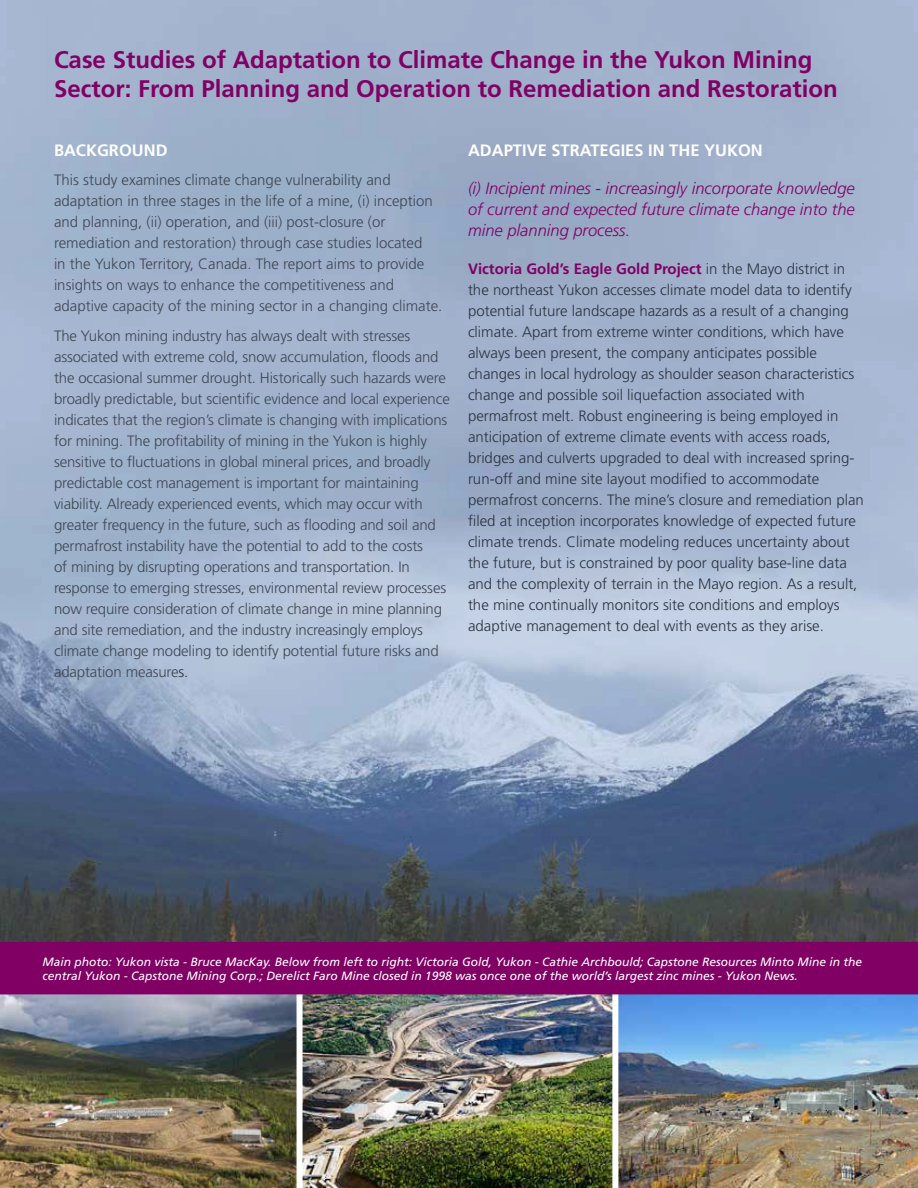
<style>
.page{position:relative;width:918px;height:1188px;background:#fff}
.page>*{position:absolute;margin:0;border:0;box-sizing:border-box;transform-origin:0 0}
.t1{font:700 24px/28.8px "Frutiger LT Std";color:#810064}
.t2{font:italic 300 16.5px/21px "Frutiger LT Std";color:#810064;text-align:justify}
.t3{font:700 16.5px "Frutiger LT Std";color:#fff}
.t4{font:300 15px/21px "Frutiger LT Std";letter-spacing:-.01em;color:#3e4755}
.t5{font:300 15px/21px "Frutiger LT Std";color:#2b3341}
.t6{font:italic 12px/14.4px "Frutiger LT Std";color:#fff}
.s1{color:#2b3341}
.s2{font-weight:700;color:#810064}
</style>
<div class="page">
<img style="left:0;top:0;width:918px;height:942px">
<img style="left:0;top:994px;width:297px;height:194px">
<img style="left:303px;top:994px;width:309px;height:194px">
<img style="left:619px;top:994px;width:299px;height:194px">
<div style="left:0;top:942px;width:918px;height:52px;background:#810064"></div>
<h1 class="t1" style="left:54px;top:45px;width:785px">Case Studies of Adaptation to Climate Change in the Yukon Mining<br>Sector: From Planning and Operation to Remediation and Restoration</h1>
<p class="t3" style="left:54px;top:140px;width:115px">Background</p>
<p class="t4" style="left:54px;top:170px;width:390px">This study examines climate change vulnerability and adaptation in three stages in the life of a mine, (i) inception and planning, (ii) operation, and (iii) post-closure (or remediation and restoration) through case studies located<br>in the Yukon Territory, Canada. The report aims to provide insights on ways to enhance the competitiveness and adaptive capacity of the mining sector in a changing climate.</p>
<p class="t4" style="left:54px;top:325px;width:397px">The Yukon mining industry has always dealt with stresses associated with extreme cold, snow accumulation, floods and the occasional summer drought. Historically such hazards were broadly predictable, but scientific evidence and local experience indicates that the region’s climate is changing with implications for mining. The profitability of mining in the Yukon is highly sensitive to fluctuations in global mineral prices, and broadly predictable cost management is important for maintaining viability. Already experienced events, which may occur with greater frequency in the future, such as flooding and soil and permafrost instability have the potential to add to the costs<br>of mining by disrupting operations and transportation. In response to emerging stresses, environmental review processes now require consideration of climate change in mine planning and site remediation, and the industry increasingly employs climate change modeling to identify potential future risks and adaptation measure<span class="s1">s.</span></p>
<p class="t3" style="left:468px;top:140px;width:296px">Adaptive Strategies in the Yukon</p>
<p class="t2" style="left:468px;top:178px;width:388px">(i) Incipient mines - increasingly incorporate knowledge of current and expected future climate change into the mine planning process.</p>
<p class="t5" style="left:468px;top:258px;width:397px"><span class="s2">Victoria Gold’s Eagle Gold Project</span> in the Mayo district in the northeast Yukon accesses climate model data to identify potential future landscape hazards as a result of a changing climate. Apart from extreme winter conditions, which have always been present, the company anticipates possible changes in local hydrology as shoulder season characteristics change and possible soil liquefaction associated with permafrost melt. Robust engineering is being employed in anticipation of extreme climate events with access roads, bridges and culverts upgraded to deal with increased spring&shy;run-off and mine site layout modified to accommodate permafrost concerns. The mine’s closure and remediation plan filed at inception incorporates knowledge of expected future climate trends. Climate modeling reduces uncertainty about the future, but is constrained by poor quality base-line data and the complexity of terrain in the Mayo region. As a result, the mine continually monitors site conditions and employs adaptive management to deal with events as they arise.</p>
<p class="t6" style="left:43px;top:954px;width:821px">Main photo: Yukon vista - Bruce MacKay. Below from left to right: Victoria Gold, Yukon - Cathie Archbould; Capstone Resources Minto Mine in the central Yukon - Capstone Mining Corp.; Derelict Faro Mine closed in 1998 was once one of the world’s largest zinc mines - Yukon News.</p>
</div>
